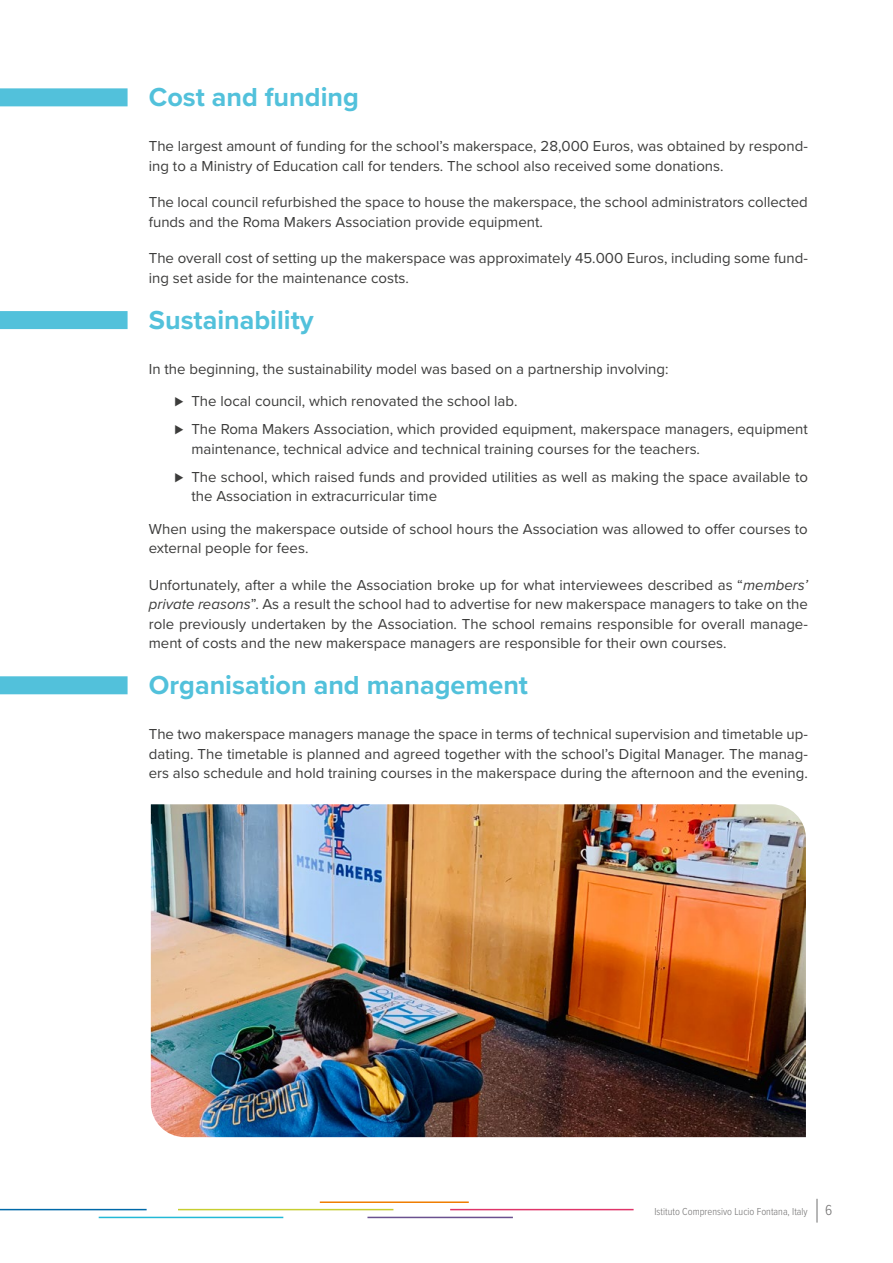
<style>
.page{position:relative;width:893px;height:1263px;background:#fff}
.page>*{position:absolute;margin:0;border:0;box-sizing:border-box;transform-origin:0 0}
.H2-P2{font:700 27px "Proxima Nova";color:#52c1db}
.t1{font:15px/19.5px "Proxima Nova";color:#3c3c3b}
.t2{font:300 10.5px "Proxima Nova Cond";color:#706f6f}
.s1{font-weight:700}
.s2{font-style:italic}
.s3{font-size:15px}
</style>
<div class="page">
<svg style="left:817px;top:1199px;width:1px;height:23px"></svg>
<hr style="left:0;top:1209px;width:147px;height:1px;background:#0069a9">
<hr style="left:99px;top:1217px;width:184px;height:1px;background:#23b9d6">
<hr style="left:178px;top:1209px;width:215px;height:1px;background:#c7ce31">
<hr style="left:320px;top:1201px;width:149px;height:2px;background:#ef7d00">
<hr style="left:450px;top:1209px;width:184px;height:1px;background:#e03469">
<hr style="left:367px;top:1217px;width:146px;height:1px;background:#6a518f">
<div style="left:0;top:88px;width:128px;height:18px;background:#52c1db"></div>
<div style="left:0;top:311px;width:128px;height:18px;background:#52c1db"></div>
<div style="left:0;top:676px;width:128px;height:18px;background:#52c1db"></div>
<img style="left:151px;top:804px;width:655px;height:333px">
<p class="H2-P2" style="left:149px;top:77px;width:212px">Cost and funding</p>
<p class="t1" style="left:149px;top:136px;width:661px">The largest amount of funding for the school’s makerspace, 28,000 Euros, was obtained by respond&shy;ing to a Ministry of Education call for tenders. The school also received some donations.</p>
<p class="t1" style="left:149px;top:192px;width:660px">The local council refurbished the space to house the makerspace, the school administrators collected funds and the Roma Makers Association provide equipment.</p>
<p class="t1" style="left:149px;top:248px;width:661px">The overall cost of setting up the makerspace was approximately 45.000 Euros, including some fund&shy;ing set aside for the maintenance costs.</p>
<p class="H2-P2" style="left:149px;top:300px;width:166px">Sustainability</p>
<p class="t1" style="left:149px;top:359px;width:521px">In the beginning, the sustainability model was based on a partnership involving:</p>
<p class="t1" style="left:174px;top:391px;width:345px"><span class="s1">⊲</span> The local council, which renovated the school lab.</p>
<p class="t1" style="left:191px;top:419px;width:618px;text-indent:-17px"><span class="s1">⊲</span> The Roma Makers Association, which provided equipment, makerspace managers, equipment maintenance, technical advice and technical training courses for the teachers.</p>
<p class="t1" style="left:191px;top:466px;width:618px;text-indent:-17px"><span class="s1">⊲</span> The school, which raised funds and provided utilities as well as making the space available to the Association in extracurricular time</p>
<p class="t1" style="left:149px;top:518px;width:660px">When using the makerspace outside of school hours the Association was allowed to offer courses to external people for fees.</p>
<p class="t1" style="left:149px;top:574px;width:661px;text-align:justify">Unfortunately, after a while the Association broke up for what interviewees described as “<span class="s2">members’ private reasons</span>”. As a result the school had to advertise for new makerspace managers to take on the role previously undertaken by the Association. The school remains responsible for overall manage&shy;ment of costs and the new makerspace managers are responsible for their own courses.</p>
<p class="H2-P2" style="left:149px;top:665px;width:381px">Organisation and management</p>
<p class="t1" style="left:149px;top:724px;width:661px;text-align:justify">The two makerspace managers manage the space in terms of technical supervision and timetable up&shy;dating. The timetable is planned and agreed together with the school’s Digital Manager. The manag&shy;ers also schedule and hold training courses in the makerspace during the afternoon and the evening.</p>
<p class="t2" style="left:654px;top:1203px;width:180px">Istituto Comprensivo Lucio Fontana, Italy <span class="s3">6</span></p>
</div>
